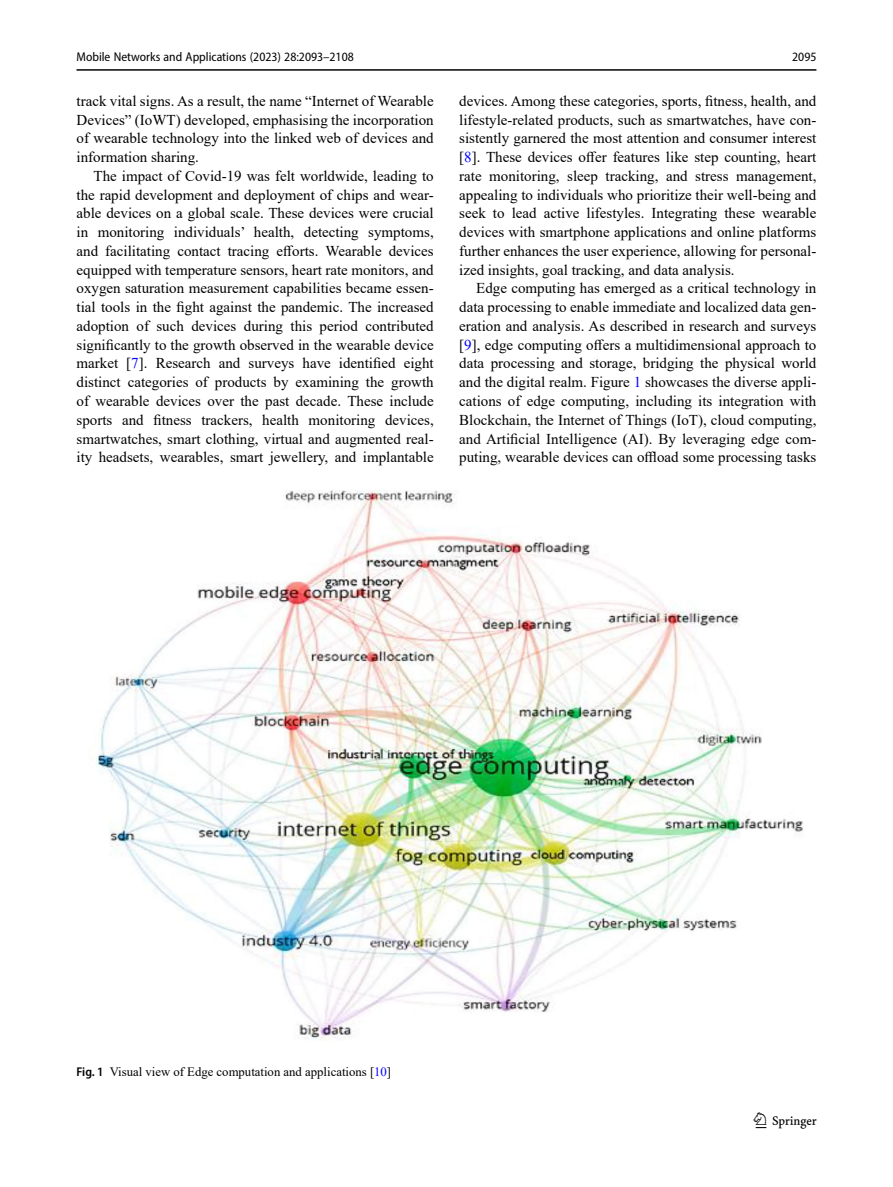
<style>
.page{position:relative;width:893px;height:1187px;background:#fff}
.page>*{position:absolute;margin:0;border:0;box-sizing:border-box;transform-origin:0 0}
.t1{font:22.5px "Springnew";color:#000}
.Body_Text_Indent{font:15px/18.8px "Times New Roman";color:#000;text-align:justify}
.t2{font:semi-condensed 12.75px "Myriad Pro";color:#000}
.Figure_Caption{font:12.75px "Times New Roman";color:#000}
.s1{color:#00f}
.s2{font-family:"Myriad Pro";font-weight:600;font-stretch:semi-condensed}
</style>
<div class="page">
<hr style="left:77px;top:69px;width:739px;height:2px;background:#000">
<img style="left:96px;top:491px;width:708px;height:550px">
<p class="t2" style="left:77px;top:49px;width:279px">Mobile Networks and Applications (2023) 28:2093–2108</p>
<p class="Body_Text_Indent" style="left:77px;top:91px;width:359px">track vital signs. As a result, the name “Internet of Wearable Devices” (IoWT) developed, emphasising the incorporation of wearable technology into the linked web of devices and information sharing.</p>
<p class="Body_Text_Indent" style="left:77px;top:166px;width:359px;text-indent:17px">The impact of Covid-19 was felt worldwide, leading to the rapid development and deployment of chips and wear&shy;able devices on a global scale. These devices were crucial in monitoring individuals’ health, detecting symptoms, and facilitating contact tracing efforts. Wearable devices equipped with temperature sensors, heart rate monitors, and oxygen saturation measurement capabilities became essen&shy;tial tools in the fight against the pandemic. The increased adoption of such devices during this period contributed significantly to the growth observed in the wearable device market [<span class="s1">7</span>]. Research and surveys have identified eight distinct categories of products by examining the growth of wearable devices over the past decade. These include sports and fitness trackers, health monitoring devices, smartwatches, smart clothing, virtual and augmented real&shy;ity headsets, wearables, smart jewellery, and implantable</p>
<p class="t2" style="left:792px;top:49px;width:26px">2095</p>
<p class="Body_Text_Indent" style="left:459px;top:91px;width:359px">devices. Among these categories, sports, fitness, health, and lifestyle-related products, such as smartwatches, have con&shy;sistently garnered the most attention and consumer interest [<span class="s1">8</span>]. These devices offer features like step counting, heart rate monitoring, sleep tracking, and stress management, appealing to individuals who prioritize their well-being and seek to lead active lifestyles. Integrating these wearable devices with smartphone applications and online platforms further enhances the user experience, allowing for personal&shy;ized insights, goal tracking, and data analysis.</p>
<p class="Body_Text_Indent" style="left:459px;top:278px;width:359px;text-indent:17px">Edge computing has emerged as a critical technology in data processing to enable immediate and localized data gen&shy;eration and analysis. As described in research and surveys [<span class="s1">9</span>], edge computing offers a multidimensional approach to data processing and storage, bridging the physical world and the digital realm. Figure <span class="s1">1</span> showcases the diverse appli&shy;cations of edge computing, including its integration with Blockchain, the Internet of Things (IoT), cloud computing, and Artificial Intelligence (AI). By leveraging edge com&shy;puting, wearable devices can offload some processing tasks</p>
<p class="Figure_Caption" style="left:77px;top:1062px;width:316px"><span class="s2">Fig. 1</span> Visual view of Edge computation and applications [<span class="s1">10</span>]</p>
<h1 class="t1" style="left:756px;top:1107px;width:63px">1 3</h1>
</div>
